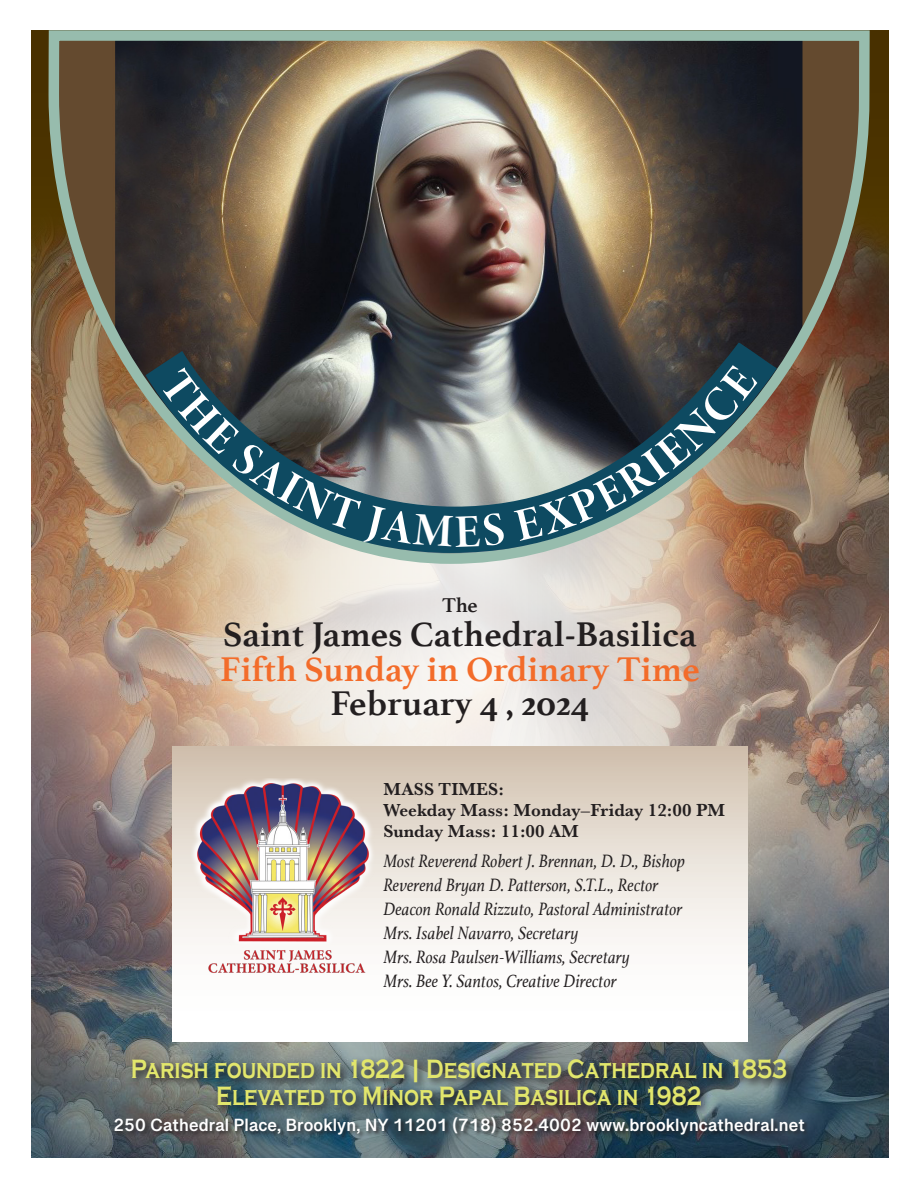
<style>
.page{position:relative;width:918px;height:1188px;background:#fff}
.page>*{position:absolute;margin:0;border:0;box-sizing:border-box;transform-origin:0 0}
.t1{font:700 36px "Athelas";color:#231f20}
.t2{font:700 36px "Athelas";color:#f36c2a}
.t3{font:700 27.3px "Copperplate Gothic";color:#e2e66c;scale:.77 1}
.t4{font:700 21px "Athelas";color:#231f20}
.t5{font:italic 18.75px "Athelas";letter-spacing:.005em;color:#231f20;scale:.88 1}
.t6{font:700 18px "Grantha Sangam MN";letter-spacing:.01em;color:#fff}
.t7{font:700 18px "Baskerville URW";color:#231f20}
</style>
<div class="page">
<img style="left:31px;top:170px;width:858px;height:988px">
<svg style="left:170px;top:569px;width:577px;height:244px;background:#ded2c8"></svg>
<div style="left:173px;top:747px;width:574px;height:294px;background:linear-gradient(to bottom,#d5c6b6,#fff)"></div>
<img style="left:43px;top:30px;width:832px;height:539px">
<svg style="left:128px;top:1055px;width:669px;height:61px;background:#515e63"></svg>
<div style="left:113px;top:1116px;width:696px;height:25px;background:#231f20;opacity:.75"></div>
<img style="left:145px;top:341px;width:632px;height:212px">
<img style="left:191px;top:779px;width:184px;height:201px">
<svg style="left:159px;top:367px;width:346px;height:180px;background:#687878"></svg>
<svg style="left:513px;top:363px;width:245px;height:178px;background:#566465"></svg>
<p class="t4" style="left:442px;top:588px;width:37px">The</p>
<p class="t1" style="left:223px;top:605px;width:475px">Saint James Cathedral-Basilica</p>
<p class="t2" style="left:220px;top:640px;width:481px">Fifth Sunday in Ordinary Time</p>
<p class="t1" style="left:331px;top:674px;width:260px">February 4 , 2024</p>
<p class="t7" style="left:383px;top:776px;width:122px">MASS TIMES:</p>
<p class="t7" style="left:383px;top:797px;width:343px">Weekday Mass: Monday–Friday 12:00 PM</p>
<p class="t7" style="left:383px;top:818px;width:197px">Sunday Mass: 11:00 AM</p>
<p class="t5" style="left:383px;top:847px;width:344px">Most Reverend Robert J. Brennan, D. D., Bishop</p>
<p class="t5" style="left:383px;top:871px;width:314px">Reverend Bryan D. Patterson, S.T.L., Rector</p>
<p class="t5" style="left:383px;top:895px;width:341px">Deacon Ronald Rizzuto, Pastoral Administrator</p>
<p class="t5" style="left:383px;top:919px;width:224px">Mrs. Isabel Navarro, Secretary</p>
<p class="t5" style="left:383px;top:943px;width:282px">Mrs. Rosa Paulsen-Williams, Secretary</p>
<p class="t5" style="left:383px;top:967px;width:267px">Mrs. Bee Y. Santos, Creative Director</p>
<p class="t3" style="left:131px;top:1054px;width:853px">Parish founded in 1822 | Designated Cathedral in 1853</p>
<p class="t3" style="left:216px;top:1081px;width:632px">Elevated to Minor Papal Basilica in 1982</p>
<p class="t6" style="left:113px;top:1115px;width:693px">250 Cathedral Place, Brooklyn, NY 11201 (718) 852.4002 www.brooklyncathedral.net</p>
</div>
